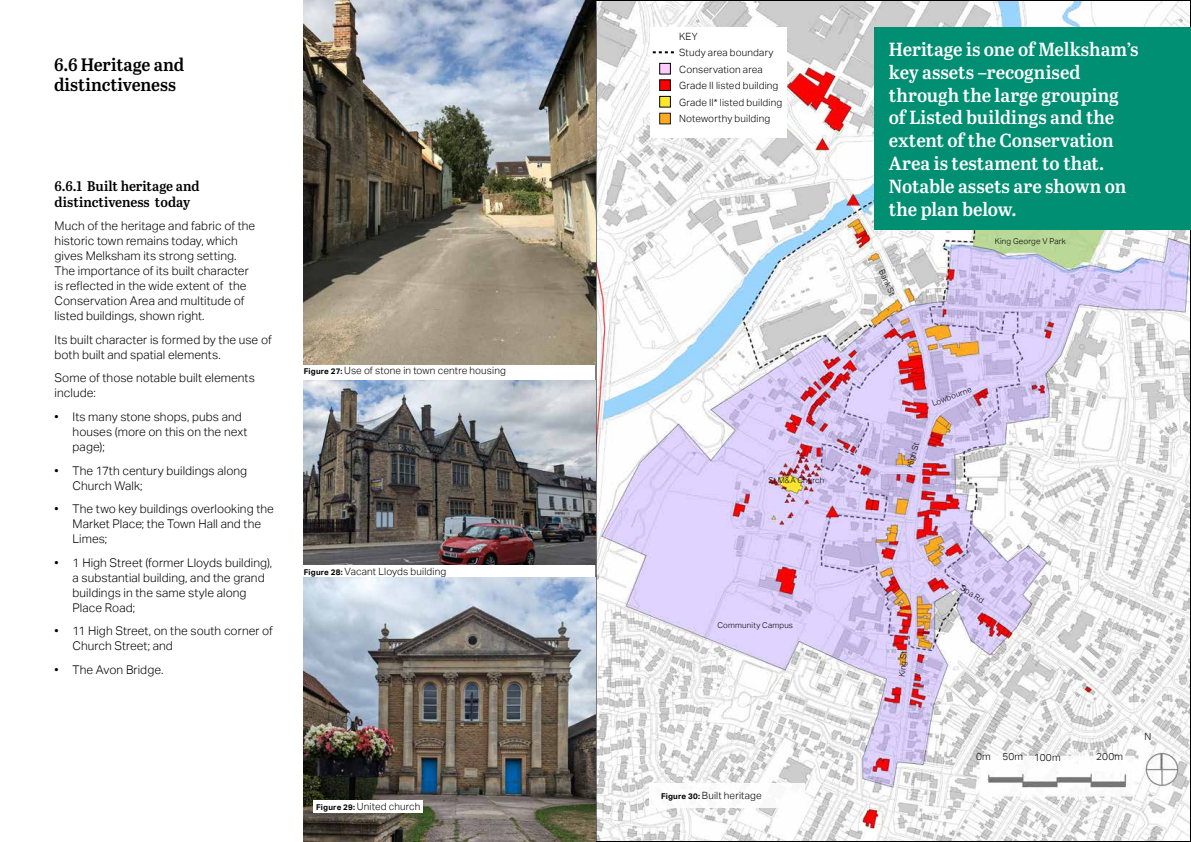
<style>
.page{position:relative;width:1191px;height:842px;background:#fff}
.page>*{position:absolute;margin:0;border:0;box-sizing:border-box;transform-origin:0 0}
.t1{font:19px/22.8px "Abril Titling Sb";color:#fff}
.t2{font:18px/20px "Abril Titling Sb";color:#000101}
.t3{font:14px/16px "Abril Titling Sb";color:#000}
.t4{font:300 12px/15px "AECOM Sans";letter-spacing:.005em;color:#000}
.t5{font:300 10px/16.5px "AECOM Sans";letter-spacing:.015em;color:#000}
.t6{font:300 8px "AECOM Sans";letter-spacing:.025em;color:#000}
.s1{font-weight:700;font-size:8px}
</style>
<div class="page">
<img style="left:597px;top:2px;width:592px;height:838px">
<div style="left:651px;top:27px;width:136px;height:111px;background:#fff"></div>
<div style="left:659px;top:80px;width:11px;height:11px;background:#f00;border:1px solid #000"></div>
<div style="left:659px;top:96px;width:11px;height:11px;background:#ffe82b;border:1px solid #000"></div>
<div style="left:659px;top:113px;width:11px;height:11px;background:#ffab1f;border:1px solid #1c1c1c"></div>
<svg style="left:653px;top:51px;width:21px;height:2px"></svg>
<div style="left:659px;top:63px;width:11px;height:11px;background:#fcf;border:1px solid #000"></div>
<img style="left:304px;top:578px;width:291px;height:264px">
<img style="left:304px;top:380px;width:291px;height:184px">
<img style="left:304px;top:0;width:291px;height:364px">
<div style="left:313px;top:800px;width:110px;height:13px;background:#fff"></div>
<div style="left:874px;top:27px;width:317px;height:203px;background:#008f72"></div>
<div style="left:649px;top:783px;width:155px;height:24px;background:#fff"></div>
<h2 class="t2" style="left:54px;top:54px;width:132px">6.6 Heritage and distinctiveness</h2>
<p class="t3" style="left:55px;top:177px;width:146px">6.6.1 Built heritage and distinctiveness today</p>
<p class="t4" style="left:55px;top:219px;width:202px">Much of the heritage and fabric of the historic town remains today, which gives Melksham its strong setting.<br>The importance of its built character is reflected in the wide extent of the Conservation Area and multitude of listed buildings, shown right.</p>
<p class="t4" style="left:55px;top:332px;width:219px">Its built character is formed by the use of both built and spatial elements.</p>
<p class="t4" style="left:55px;top:371px;width:202px">Some of those notable built elements include:</p>
<p class="t4" style="left:73px;top:409px;width:176px;text-indent:-18px">• Its many stone shops, pubs and houses (more on this on the next page);</p>
<p class="t4" style="left:73px;top:463px;width:176px;text-indent:-18px">• The 17th century buildings along<br>Church Walk;</p>
<p class="t4" style="left:73px;top:501px;width:203px;text-indent:-18px">• The two key buildings overlooking the<br>Market Place; the Town Hall and the<br>Limes;</p>
<p class="t4" style="left:73px;top:555px;width:201px;text-indent:-18px">• 1 High Street (former Lloyds building), a substantial building, and the grand buildings in the same style along<br>Place Road;</p>
<p class="t4" style="left:73px;top:623px;width:202px;text-indent:-18px">• 11 High Street, on the south corner of<br>Church Street; and</p>
<p class="t4" style="left:55px;top:662px;width:110px">• The Avon Bridge.</p>
<p class="t5" style="left:304px;top:362px;width:204px"><span class="s1">Figure 27:</span> Use of stone in town centre housing</p>
<p class="t5" style="left:304px;top:563px;width:144px"><span class="s1">Figure 28:</span> Vacant Lloyds building</p>
<p class="t5" style="left:316px;top:798px;width:106px"><span class="s1">Figure 29:</span> United church</p>
<p class="t5" style="left:679px;top:28px;width:105px">KEY<br>Study area boundary<br>Conservation area<br>Grade II listed building<br>Grade II* listed building<br>Noteworthy building</p>
<p class="t6" style="left:768px;top:476px;width:57px">St M&amp;A Church</p>
<p class="t6" style="left:717px;top:620px;width:77px">Community Campus</p>
<p class="t5" style="left:661px;top:787px;width:102px"><span class="s1">Figure 30:</span> Built heritage</p>
<h1 class="t1" style="left:889px;top:37px;width:251px">Heritage is one of Melksham’s key assets –recognised through the large grouping of Listed buildings and the extent of the Conservation<br>Area is testament to that.<br>Notable assets are shown on the plan below.</h1>
<p class="t6" style="left:885px;top:268px;width:29px;rotate:66deg">Bank St</p>
<p class="t6" style="left:994px;top:237px;width:72px">King George V Park</p>
<p class="t6" style="left:930px;top:399px;width:43px;rotate:-21deg">Lowbourne</p>
<p class="t6" style="left:905px;top:466px;width:28px;rotate:-74deg">High St</p>
<p class="t6" style="left:897px;top:677px;width:28px;rotate:-86deg">King St</p>
<p class="t6" style="left:964px;top:583px;width:27px;rotate:33deg">Spa Rd</p>
<p class="t5" style="left:976px;top:749px;width:86px">0m 50m 100m</p>
<p class="t5" style="left:1096px;top:749px;width:28px">200m</p>
<p class="t5" style="left:1144px;top:728px;width:8px">N</p>
</div>
